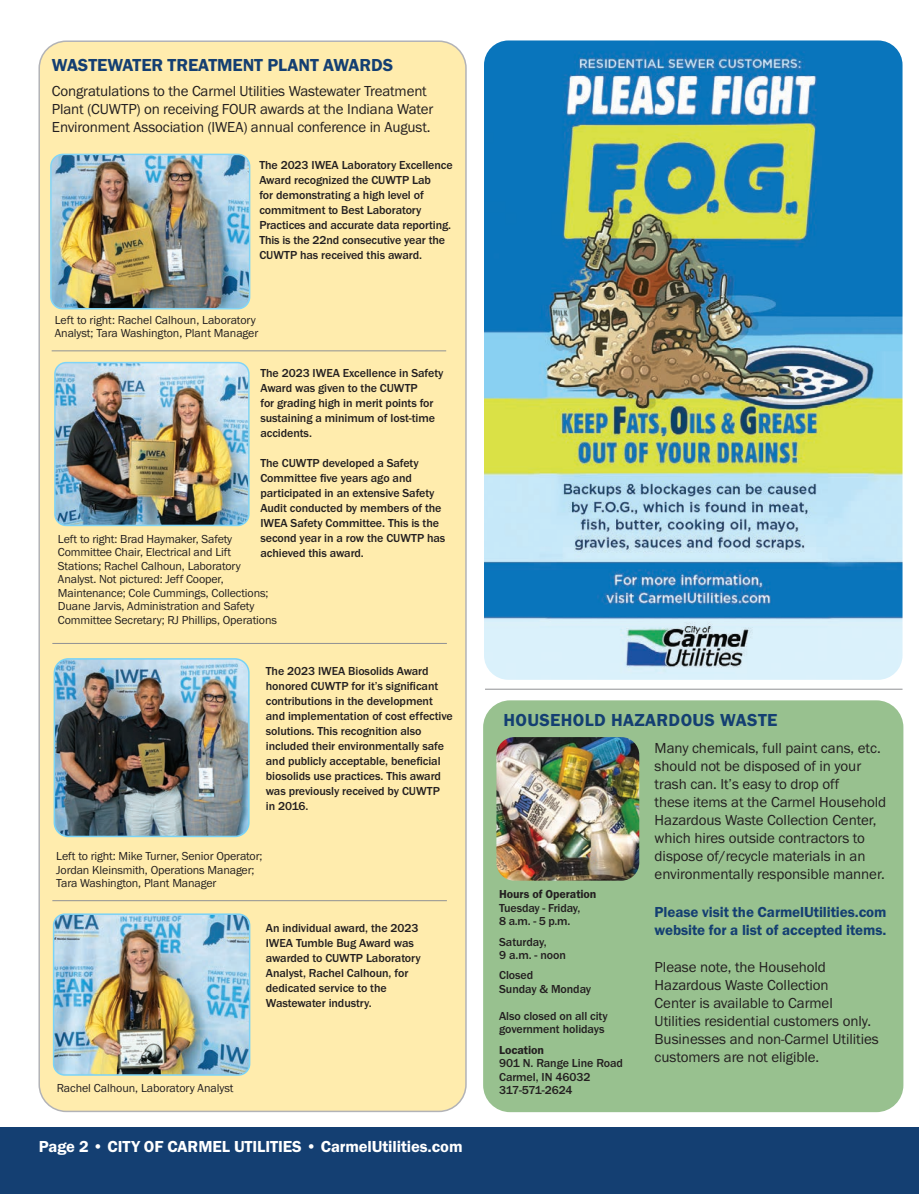
<style>
.page{position:relative;width:919px;height:1194px;background:#fff}
.page>*{position:absolute;margin:0;border:0;box-sizing:border-box;transform-origin:0 0}
.t1{font:600 18px "Franklin Gothic Itc T";letter-spacing:-.005em;color:#143f72}
.t2{font:600 18px "Franklin Gothic Itc T";letter-spacing:.02em;color:#143f72}
.t3{font:600 16.5px "Franklin Gothic Itc T";letter-spacing:-.005em;color:#fff}
.t4{font:15px/18px "Franklin Gothic Itc T";letter-spacing:-.005em;color:#231f20}
.t5{font:600 15px/18px "Franklin Gothic Itc T";letter-spacing:-.005em;color:#143f72}
.t6{font:500 12px/15px "Franklin Gothic Itc T";letter-spacing:-.005em;color:#231f20}
.t7{font:12px/13.5px "Franklin Gothic Itc T";letter-spacing:-.01em;color:#231f20}
.t8{font:600 12px "Franklin Gothic Itc T";letter-spacing:-.005em;color:#231f20}
</style>
<div class="page">
<div style="left:39px;top:41px;width:427px;height:1070px;background:#ffecad;border-radius:27px"></div>
<img style="left:484px;top:40px;width:418px;height:639px">
<div style="left:0;top:1126px;width:919px;height:67px;background:#143f72"></div>
<div style="left:483px;top:700px;width:420px;height:411px;background:#98c18f;border-radius:27px"></div>
<img style="left:496px;top:737px;width:143px;height:143px">
<hr style="left:485px;top:688px;width:417px;height:1px;background:#8f9194">
<img style="left:52px;top:154px;width:198px;height:154px">
<div style="left:50px;top:154px;width:200px;height:155px;border:2px solid #82d5f7;border-radius:12px"></div>
<img style="left:55px;top:362px;width:192px;height:163px">
<div style="left:54px;top:362px;width:196px;height:164px;border:2px solid #80d4f7;border-radius:11px"></div>
<img style="left:54px;top:659px;width:193px;height:177px">
<div style="left:54px;top:658px;width:196px;height:179px;border:2px solid #79d2f6;border-radius:14px"></div>
<img style="left:54px;top:916px;width:196px;height:158px">
<div style="left:53px;top:913px;width:197px;height:162px;border:2px solid #7cd3f6;border-radius:11px"></div>
<hr style="left:52px;top:350px;width:394px;height:1px;background:#8f9194">
<hr style="left:52px;top:643px;width:395px;height:1px;background:#8f9194">
<hr style="left:52px;top:900px;width:395px;height:1px;background:#8f9194">
<h1 class="t1" style="left:52px;top:55px;width:343px">WASTEWATER TREATMENT PLANT AWARDS</h1>
<p class="t4" style="left:52px;top:82px;width:383px">Congratulations to the Carmel Utilities Wastewater Treatment<br>Plant (CUWTP) on receiving FOUR awards at the Indiana Water<br>Environment Association (IWEA) annual conference in August.</p>
<p class="t6" style="left:259px;top:157px;width:195px">The 2023 IWEA Laboratory Excellence Award recognized the CUWTP Lab<br>for demonstrating a high level of commitment to Best Laboratory Practices and accurate data reporting.<br>This is the 22nd consecutive year the CUWTP has received this award.</p>
<p class="t7" style="left:55px;top:313px;width:205px">Left to right: Rachel Calhoun, Laboratory<br>Analyst; Tara Washington, Plant Manager</p>
<p class="t6" style="left:260px;top:365px;width:185px">The 2023 IWEA Excellence in Safety<br>Award was given to the CUWTP<br>for grading high in merit points for sustaining a minimum of lost-time accidents.</p>
<p class="t6" style="left:260px;top:455px;width:186px">The CUWTP developed a Safety<br>Committee five years ago and participated in an extensive Safety<br>Audit conducted by members of the<br>IWEA Safety Committee. This is the second year in a row the CUWTP has achieved this award.</p>
<p class="t7" style="left:58px;top:531px;width:221px">Left to right: Brad Haymaker, Safety Committee Chair, Electrical and Lift Stations; Rachel Calhoun, Laboratory Analyst. Not pictured: Jeff Cooper, Maintenance; Cole Cummings, Collections; Duane Jarvis, Administration and Safety Committee Secretary; RJ Phillips, Operations</p>
<p class="t6" style="left:266px;top:662px;width:188px">The 2023 IWEA Biosolids Award honored CUWTP for it’s significant contributions in the development and implementation of cost effective solutions. This recognition also included their environmentally safe and publicly acceptable, beneficial biosolids use practices. This award was previously received by CUWTP<br>in 2016.</p>
<p class="t7" style="left:56px;top:849px;width:208px">Left to right: Mike Turner, Senior Operator;<br>Jordan Kleinsmith, Operations Manager;<br>Tara Washington, Plant Manager</p>
<p class="t7" style="left:57px;top:1080px;width:178px">Rachel Calhoun, Laboratory Analyst</p>
<p class="t6" style="left:266px;top:920px;width:156px">An individual award, the 2023<br>IWEA Tumble Bug Award was awarded to CUWTP Laboratory<br>Analyst, Rachel Calhoun, for dedicated service to the<br>Wastewater industry.</p>
<h2 class="t3" style="left:39px;top:1136px;width:425px">Page 2 • CITY OF CARMEL UTILITIES • CarmelUtilities.com</h2>
<h1 class="t2" style="left:503px;top:709px;width:276px">HOUSEHOLD HAZARDOUS WASTE</h1>
<p class="t8" style="left:499px;top:887px;width:99px">Hours of Operation</p>
<p class="t6" style="left:499px;top:900px;width:83px;line-height:13.5px">Tuesday - Friday,<br>8 a.m. - 5 p.m.</p>
<p class="t6" style="left:499px;top:934px;width:68px;line-height:13.5px">Saturday,<br>9 a.m. - noon</p>
<p class="t6" style="left:499px;top:968px;width:94px;line-height:13.5px">Closed<br>Sunday &amp; Monday</p>
<p class="t6" style="left:499px;top:1008px;width:110px;line-height:13.5px">Also closed on all city government holidays</p>
<p class="t8" style="left:499px;top:1042px;width:47px">Location</p>
<p class="t6" style="left:499px;top:1055px;width:125px;line-height:13.5px">901 N. Range Line Road<br>Carmel, IN 46032<br>317-571-2624</p>
<p class="t4" style="left:655px;top:738px;width:233px">Many chemicals, full paint cans, etc. should not be disposed of in your trash can. It’s easy to drop off<br>these items at the Carmel Household Hazardous Waste Collection Center, which hires outside contractors to dispose of/recycle materials in an environmentally responsible manner.</p>
<p class="t5" style="left:655px;top:902px;width:233px">Please visit the CarmelUtilities.com website for a list of accepted items.</p>
<p class="t4" style="left:655px;top:957px;width:226px">Please note, the Household<br>Hazardous Waste Collection<br>Center is available to Carmel<br>Utilities residential customers only.<br>Businesses and non-Carmel Utilities customers are not eligible.</p>
</div>
